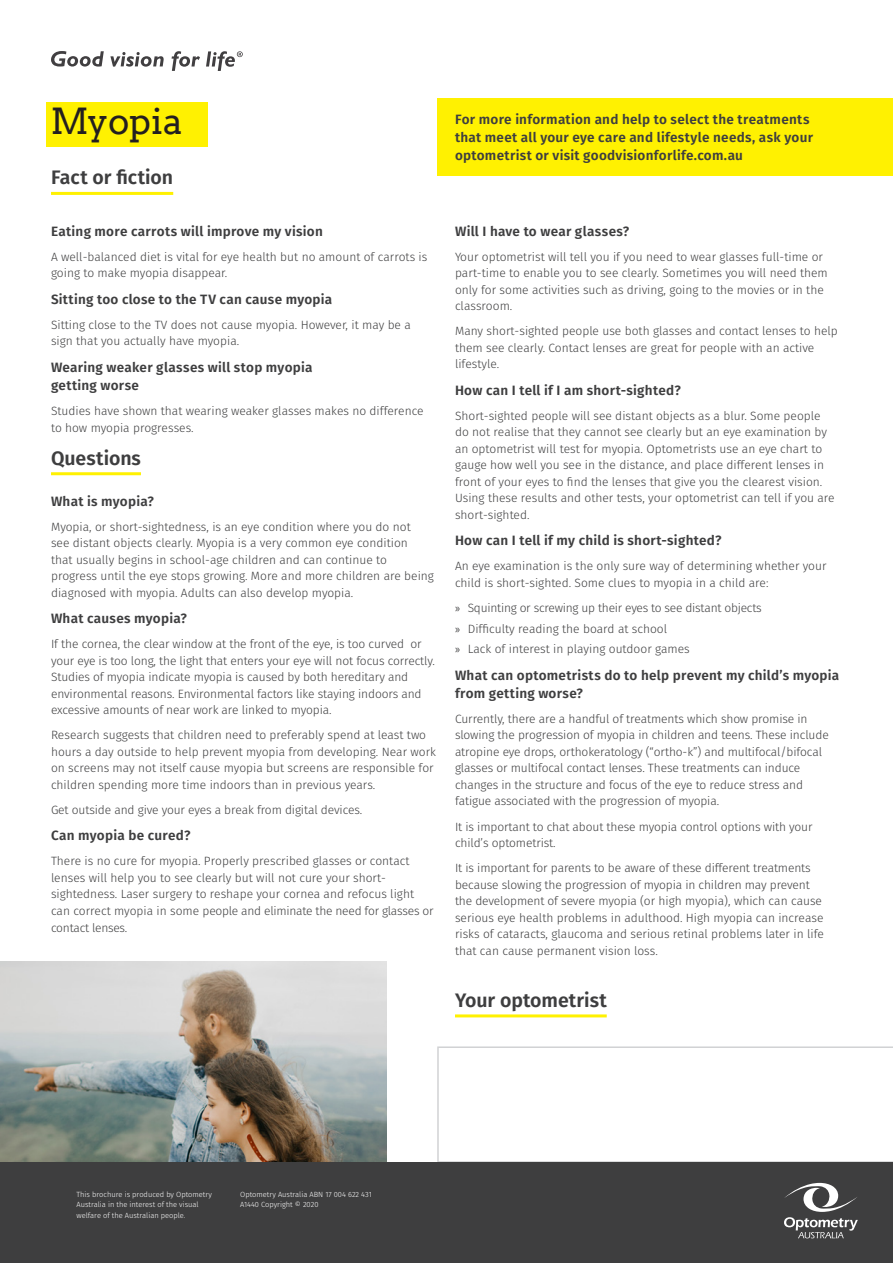
<style>
.page{position:relative;width:893px;height:1263px;background:#fff}
.page>*{position:absolute;margin:0;border:0;box-sizing:border-box;transform-origin:0 0}
.Main_heading{font:36px "Arvo";letter-spacing:-.005em;color:#231f20}
.Heading{font:600 19.5px "Fira Sans";color:#3e3e3f}
.Paragraph_heading{font:600 13.5px/18px "Fira Sans";letter-spacing:.02em;color:#3e3e3f}
.Breakout_right{font:600 13.5px/18px "Fira Sans";letter-spacing:.02em;color:#3e3e3f}
.Body_copy{font:600 13.5px "Fira Sans";letter-spacing:.02em;color:#3e3e3f}
.Body_copy-2{font:300 12px/16.5px "Fira Sans";color:#3e3e3f}
.Body_copy-3{font:300 12px "Fira Sans";letter-spacing:-.02em;color:#3e3e3f}
.t1{font:300 7.5px/10.5px "Fira Sans";color:#fff}
.s1{font-family:"Myriad Pro";font-weight:400}
</style>
<div class="page">
<img style="left:0;top:961px;width:387px;height:202px">
<div style="left:46px;top:102px;width:162px;height:44px;background:#fff101"></div>
<svg style="left:437px;top:1046px;width:456px;height:117px"></svg>
<hr style="left:455px;top:1014px;width:152px;height:3px;background:#fff101">
<div style="left:438px;top:99px;width:455px;height:77px;background:#fff101"></div>
<svg style="left:51px;top:51px;width:53px;height:16px"></svg>
<svg style="left:110px;top:52px;width:54px;height:15px"></svg>
<svg style="left:172px;top:51px;width:28px;height:20px"></svg>
<svg style="left:206px;top:51px;width:37px;height:20px"></svg>
<div style="left:0;top:1163px;width:893px;height:100px;background:#3e3e3f"></div>
<svg style="left:784px;top:1183px;width:74px;height:55px"></svg>
<hr style="left:51px;top:192px;width:122px;height:3px;background:#fff101">
<hr style="left:51px;top:472px;width:90px;height:3px;background:#fff101">
<p class="Main_heading" style="left:51px;top:99px;width:134px">Myopia</p>
<p class="Heading" style="left:51px;top:162px;width:124px">Fact or fiction</p>
<p class="Paragraph_heading" style="left:51px;top:221px;width:273px">Eating more carrots will improve my vision</p>
<p class="Body_copy-2" style="left:51px;top:248px;width:378px">A well-balanced diet is vital for eye health but no amount of carrots is going to make myopia disappear.</p>
<p class="Paragraph_heading" style="left:51px;top:289px;width:283px">Sitting too close to the TV can cause myopia</p>
<p class="Body_copy-2" style="left:51px;top:316px;width:361px">Sitting close to the TV does not cause myopia. However, it may be a sign that you actually have myopia.</p>
<p class="Paragraph_heading" style="left:51px;top:357px;width:263px">Wearing weaker glasses will stop myopia getting worse</p>
<p class="Body_copy-2" style="left:51px;top:402px;width:374px">Studies have shown that wearing weaker glasses makes no difference to how myopia progresses.</p>
<p class="Heading" style="left:51px;top:442px;width:91px">Questions</p>
<p class="Paragraph_heading" style="left:51px;top:491px;width:104px">What is myopia?</p>
<p class="Body_copy-2" style="left:51px;top:518px;width:384px">Myopia, or short-sightedness, is an eye condition where you do not<br>see distant objects clearly. Myopia is a very common eye condition<br>that usually begins in school-age children and can continue to progress until the eye stops growing. More and more children are being diagnosed with myopia. Adults can also develop myopia.</p>
<p class="Paragraph_heading" style="left:51px;top:609px;width:137px">What causes myopia?</p>
<p class="Body_copy-2" style="left:51px;top:636px;width:385px">If the cornea, the clear window at the front of the eye, is too curved or your eye is too long, the light that enters your eye will not focus correctly.<br>Studies of myopia indicate myopia is caused by both hereditary and environmental reasons. Environmental factors like staying indoors and excessive amounts of near work are linked to myopia.</p>
<p class="Body_copy-2" style="left:51px;top:727px;width:386px">Research suggests that children need to preferably spend at least two hours a day outside to help prevent myopia from developing. Near work on screens may not itself cause myopia but screens are responsible for children spending more time indoors than in previous years.</p>
<p class="Body_copy-2" style="left:51px;top:801px;width:313px">Get outside and give your eyes a break from digital devices.</p>
<p class="Paragraph_heading" style="left:51px;top:826px;width:141px">Can myopia be cured?</p>
<p class="Body_copy-2" style="left:51px;top:853px;width:384px">There is no cure for myopia. Properly prescribed glasses or contact lenses will help you to see clearly but will not cure your short&shy;sightedness. Laser surgery to reshape your cornea and refocus light can correct myopia in some people and eliminate the need for glasses or contact lenses.</p>
<p class="Breakout_right" style="left:455px;top:109px;width:360px">For more information and help to select the treatments that meet all your eye care and lifestyle needs, ask your optometrist or visit goodvisionforlife.com.au</p>
<p class="Paragraph_heading" style="left:455px;top:221px;width:176px">Will I have to wear glasses?</p>
<p class="Body_copy-2" style="left:455px;top:248px;width:374px">Your optometrist will tell you if you need to wear glasses full-time or part-time to enable you to see clearly. Sometimes you will need them only for some activities such as driving, going to the movies or in the classroom.</p>
<p class="Body_copy-2" style="left:455px;top:323px;width:384px">Many short-sighted people use both glasses and contact lenses to help them see clearly. Contact lenses are great for people with an active lifestyle.</p>
<p class="Body_copy" style="left:455px;top:379px;width:227px">How can I tell if I am short-sighted?</p>
<p class="Body_copy-2" style="left:455px;top:407px;width:381px">Short-sighted people will see distant objects as a blur. Some people do not realise that they cannot see clearly but an eye examination by an optometrist will test for myopia. Optometrists use an eye chart to gauge how well you see in the distance, and place different lenses in front of your eyes to find the lenses that give you the clearest vision.<br>Using these results and other tests, your optometrist can tell if you are short-sighted.</p>
<p class="Paragraph_heading" style="left:455px;top:531px;width:268px">How can I tell if my child is short-sighted?</p>
<p class="Body_copy-2" style="left:455px;top:558px;width:373px">An eye examination is the only sure way of determining whether your child is short-sighted. Some clues to myopia in a child are:</p>
<p class="Body_copy-3" style="left:455px;top:599px;width:308px"><span class="s1">»</span> Squinting or screwing up their eyes to see distant objects</p>
<p class="Body_copy-2" style="left:455px;top:620px;width:214px"><span class="s1">»</span> Difficulty reading the board at school</p>
<p class="Body_copy-2" style="left:455px;top:641px;width:236px"><span class="s1">»</span> Lack of interest in playing outdoor games</p>
<p class="Paragraph_heading" style="left:455px;top:665px;width:386px">What can optometrists do to help prevent my child’s myopia from getting worse?</p>
<p class="Body_copy-2" style="left:455px;top:710px;width:375px">Currently, there are a handful of treatments which show promise in slowing the progression of myopia in children and teens. These include atropine eye drops, orthokeratology (“ortho-k”) and multifocal/bifocal glasses or multifocal contact lenses. These treatments can induce changes in the structure and focus of the eye to reduce stress and fatigue associated with the progression of myopia.</p>
<p class="Body_copy-2" style="left:455px;top:818px;width:359px">It is important to chat about these myopia control options with your child’s optometrist.</p>
<p class="Body_copy-2" style="left:455px;top:859px;width:370px">It is important for parents to be aware of these different treatments because slowing the progression of myopia in children may prevent the development of severe myopia (or high myopia), which can cause serious eye health problems in adulthood. High myopia can increase risks of cataracts, glaucoma and serious retinal problems later in life that can cause permanent vision loss.</p>
<p class="Heading" style="left:455px;top:984px;width:153px">Your optometrist</p>
<p class="t1" style="left:77px;top:1189px;width:137px">This brochure is produced by Optometry<br>Australia in the interest of the visual welfare of the Australian people.</p>
<p class="t1" style="left:240px;top:1189px;width:133px">Optometry Australia ABN 17 004 622 431<br>A1440 Copyright © 2020</p>
</div>
